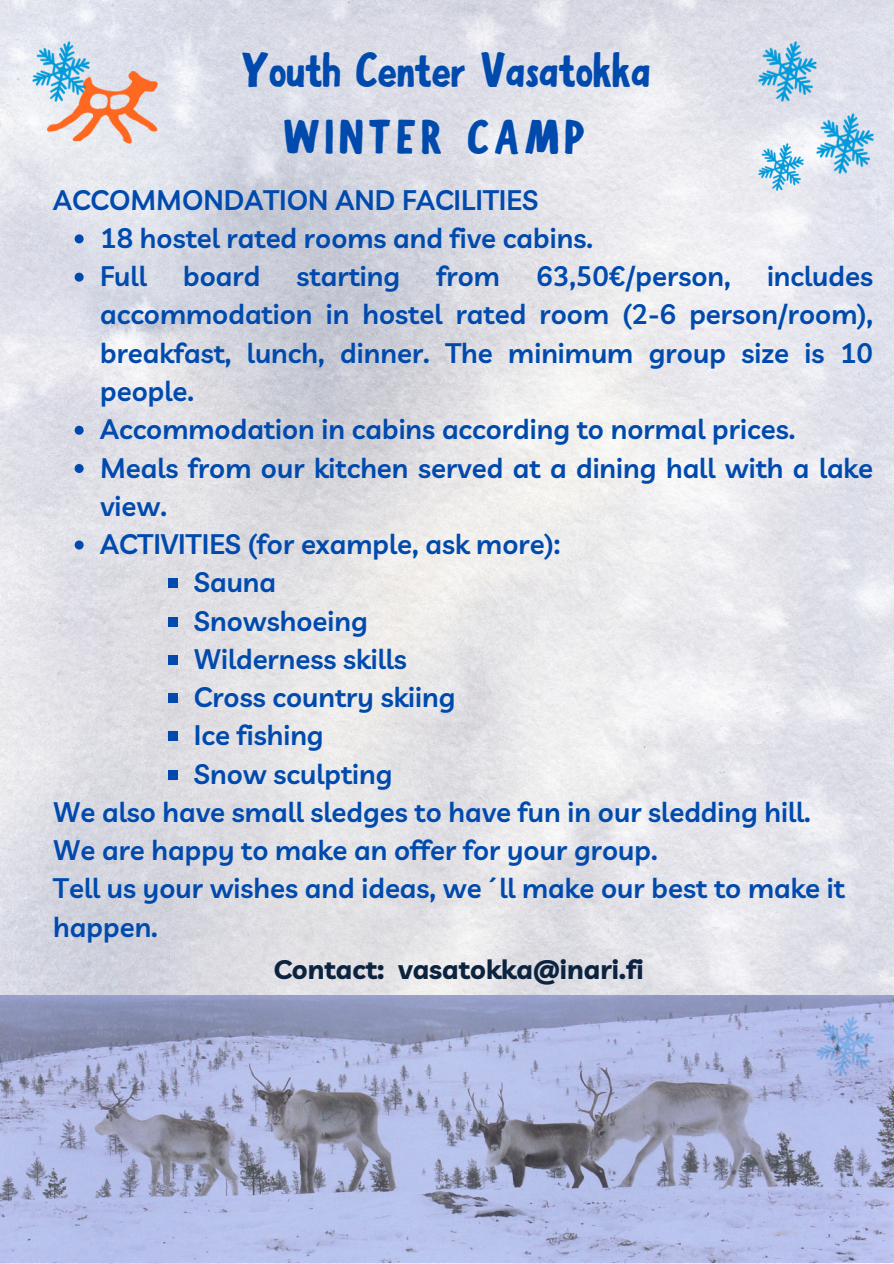
<style>
.page{position:relative;width:894px;height:1264px;background:#fff}
.page>*{position:absolute;margin:0;border:0;box-sizing:border-box;transform-origin:0 0}
.t1{font:49.35px "Boldoa Mat";color:#004aad}
.t2{font:48.45px "Boldoa Mat";letter-spacing:.115em;color:#004aad}
.t3{font:600 27.6px/38.2px "Livvic";color:#004aad}
.t4{font:700 26.7px "Livvic";color:#0c2340}
</style>
<div class="page">
<img style="left:0;top:0;width:893px;height:1263px">
<img style="left:47px;top:72px;width:110px;height:72px">
<img style="left:758px;top:143px;width:45px;height:48px">
<img style="left:758px;top:41px;width:58px;height:60px">
<img style="left:815px;top:114px;width:58px;height:59px">
<img style="left:32px;top:41px;width:58px;height:60px">
<svg style="left:75px;top:234px;width:9px;height:9px"></svg>
<svg style="left:75px;top:273px;width:9px;height:9px"></svg>
<svg style="left:75px;top:426px;width:9px;height:9px"></svg>
<svg style="left:75px;top:464px;width:9px;height:9px"></svg>
<svg style="left:75px;top:540px;width:9px;height:9px"></svg>
<div style="left:168px;top:579px;width:9px;height:9px;background:#004aad"></div>
<div style="left:168px;top:617px;width:9px;height:9px;background:#004aad"></div>
<div style="left:168px;top:655px;width:9px;height:9px;background:#004aad"></div>
<div style="left:168px;top:693px;width:9px;height:9px;background:#004aad"></div>
<div style="left:168px;top:732px;width:9px;height:9px;background:#004aad"></div>
<div style="left:168px;top:770px;width:9px;height:9px;background:#004aad"></div>
<img style="left:0;top:995px;width:893px;height:267px">
<p class="t1" style="left:242px;top:38px;width:410px">Youth Center Vasatokka</p>
<h2 class="t2" style="left:284px;top:105px;width:302px">WINTER CAMP</h2>
<p class="t3" style="left:53px;top:180px;width:486px">ACCOMMONDATION AND FACILITIES</p>
<p class="t3" style="left:100px;top:218px;width:494px">18 hostel rated rooms and five cabins.</p>
<h1 class="t3" style="left:100px;top:256px;width:48px">Full</h1>
<h1 class="t3" style="left:183px;top:256px;width:79px">board</h1>
<h1 class="t3" style="left:296px;top:256px;width:105px">starting</h1>
<h1 class="t3" style="left:436px;top:256px;width:65px">from</h1>
<h1 class="t3" style="left:536px;top:256px;width:196px">63,50€/person,</h1>
<h1 class="t3" style="left:100px;top:256px;width:774px;text-align:justify;text-indent:666px">includes accommodation in hostel rated room (2-6 person/room), breakfast, lunch, dinner. The minimum group size is 10 people.</h1>
<p class="t3" style="left:100px;top:409px;width:696px">Accommodation in cabins according to normal prices.</p>
<p class="t3" style="left:100px;top:448px;width:774px">Meals from our kitchen served at a dining hall with a lake view.</p>
<h3 class="t3" style="left:100px;top:524px;width:461px">ACTIVITIES (for example, ask more):</h3>
<p class="t3" style="left:194px;top:562px;width:84px">Sauna</p>
<p class="t3" style="left:194px;top:601px;width:175px">Snowshoeing</p>
<p class="t3" style="left:194px;top:639px;width:214px">Wilderness skills</p>
<p class="t3" style="left:194px;top:677px;width:263px">Cross country skiing</p>
<p class="t3" style="left:194px;top:715px;width:131px">Ice fishing</p>
<p class="t3" style="left:194px;top:754px;width:200px">Snow sculpting</p>
<p class="t3" style="left:53px;top:792px;width:793px">We also have small sledges to have fun in our sledding hill.<br>We are happy to make an offer for your group.<br>Tell us your wishes and ideas, we´ll make our best to make it happen.</p>
<p class="t4" style="left:273px;top:951px;width:371px">Contact: vasatokka@inari.fi</p>
</div>
